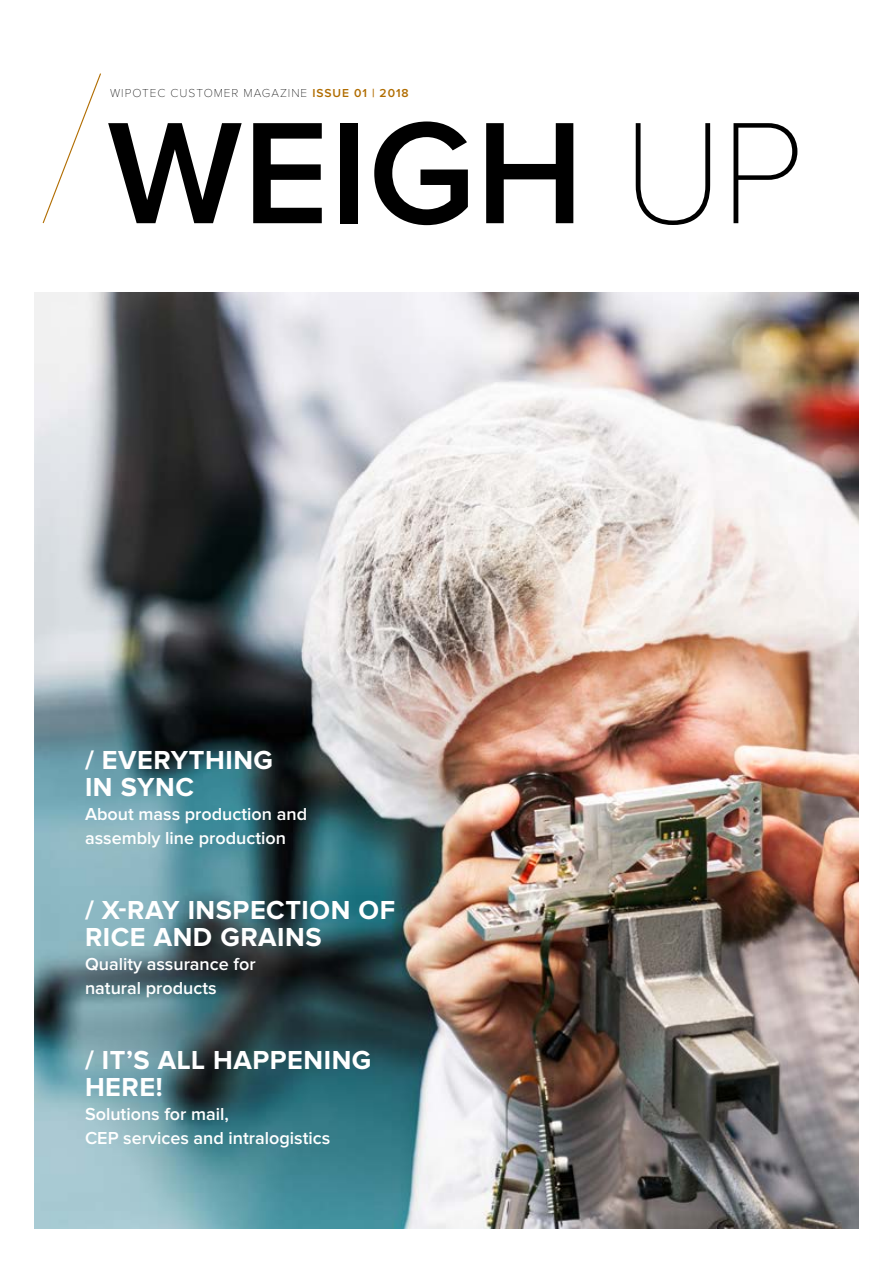
<style>
.page{position:relative;width:893px;height:1263px;background:#fff}
.page>*{position:absolute;margin:0;border:0;box-sizing:border-box;transform-origin:0 0}
.t1{font:600 150px "Proxima Nova";color:#000}
.t2{font:700 27px/27px "Proxima Nova";letter-spacing:.02em;color:#fff}
.t3{font:600 18px/24px "Proxima Nova";color:#fff}
.t4{font:100 12px "Proxima Nova T";letter-spacing:.08em;color:#000}
.s1{font-family:"Proxima Nova";font-weight:600;color:#b16d00}
.s2{font-family:"Proxima Nova T";font-weight:100}
</style>
<div class="page">
<img style="left:34px;top:293px;width:825px;height:936px">
<svg style="left:42px;top:73px;width:59px;height:151px"></svg>
<p class="t4" style="left:110px;top:84px;width:300px">WIPOTEC CUSTOMER MAGAZINE <span class="s1">ISSUE 01 | 2018</span></p>
<h1 class="t1" style="left:107px;top:105px;width:698px">WEIGH <span class="s2">UP</span></h1>
<h2 class="t2" style="left:85px;top:747px;width:189px">/ EVERYTHING<br>IN SYNC</h2>
<p class="t3" style="left:85px;top:802px;width:224px">About mass production and assembly line production</p>
<h2 class="t2" style="left:85px;top:897px;width:312px">/ X-RAY INSPECTION OF<br>RICE AND GRAINS</h2>
<p class="t3" style="left:85px;top:952px;width:172px">Quality assurance for natural products</p>
<h2 class="t2" style="left:85px;top:1047px;width:288px">/ IT’S ALL HAPPENING<br>HERE!</h2>
<p class="t3" style="left:85px;top:1102px;width:247px">Solutions for mail,<br>CEP services and intralogistics</p>
</div>
